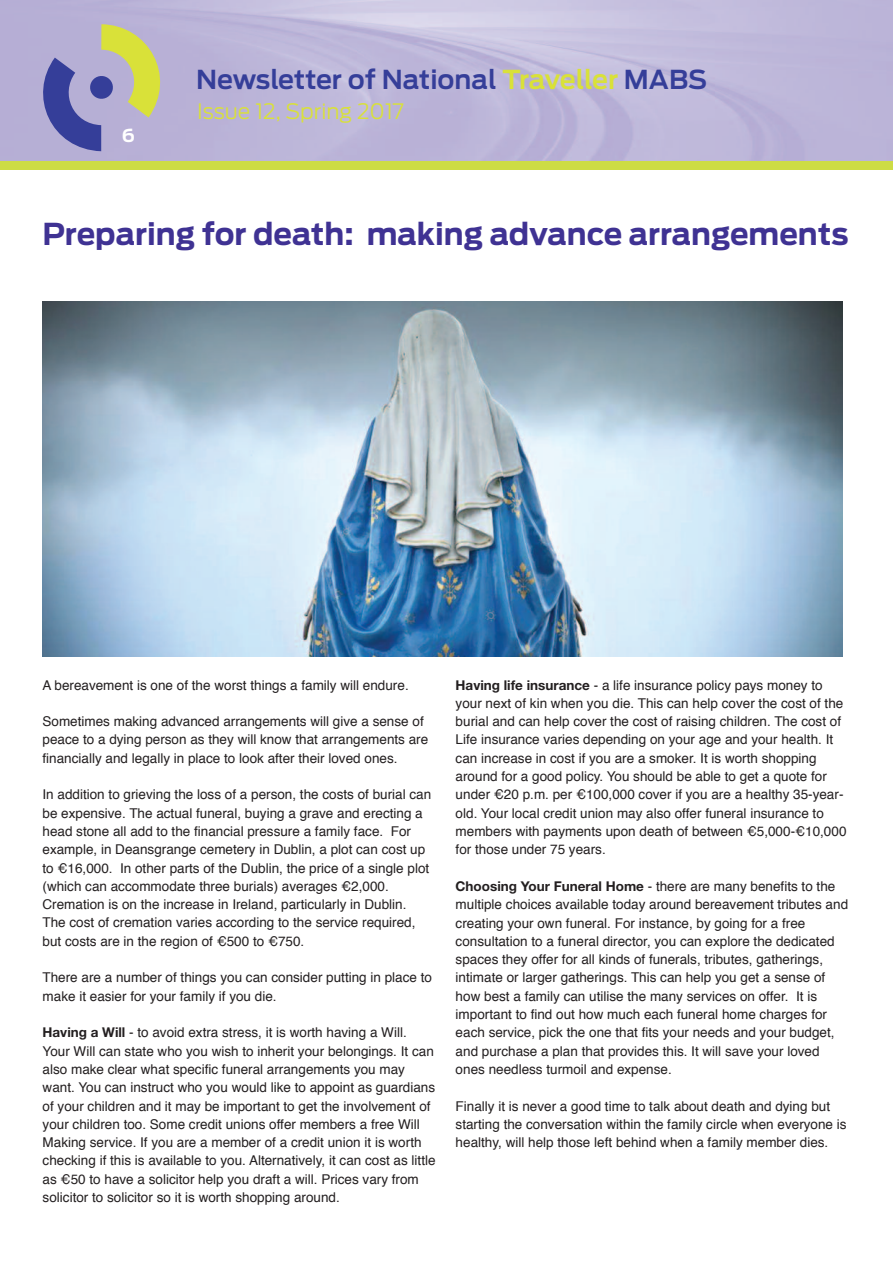
<style>
.page{position:relative;width:893px;height:1263px;background:#fff}
.page>*{position:absolute;margin:0;border:0;box-sizing:border-box;transform-origin:0 0}
.t1{font:700 30px "Ford Antenna";color:#3f3293}
.t2{font:600 25.95px "Ford Antenna";color:#353e99}
.t3{font:300 21.15px "Ford Antenna";color:#d9e139}
.t4{font:700 18px "Ford Antenna";color:#fff}
.t5{font:13.5px/18.3px "Helvetica";color:#231f20}
.s1{color:#d9e139}
.s2{font-family:"Helvetica Neue";font-weight:700}
</style>
<div class="page">
<img style="left:0;top:0;width:893px;height:162px">
<svg style="left:43px;top:24px;width:135px;height:127px;background:#a5a3b3"></svg>
<div style="left:0;top:162px;width:893px;height:8px;background:#cddc44"></div>
<img style="left:43px;top:302px;width:800px;height:355px">
<h3 class="t4" style="left:122px;top:129px;width:15px">6</h3>
<h2 class="t2" style="left:196px;top:69px;width:513px">Newsletter of National <span class="s1">Traveller</span> MABS</h2>
<h3 class="t3" style="left:197px;top:104px;width:208px">Issue 12, Spring 2017</h3>
<h1 class="t1" style="left:43px;top:223px;width:808px">Preparing for death: making advance arrangements</h1>
<p class="t5" style="left:43px;top:677px;width:368px">A bereavement is one of the worst things a family will endure.</p>
<p class="t5" style="left:43px;top:713px;width:387px">Sometimes making advanced arrangements will give a sense of peace to a dying person as they will know that arrangements are financially and legally in place to look after their loved ones.</p>
<p class="t5" style="left:43px;top:786px;width:390px">In addition to grieving the loss of a person, the costs of burial can be expensive. The actual funeral, buying a grave and erecting a head stone all add to the financial pressure a family face. For example, in Deansgrange cemetery in Dublin, a plot can cost up to €16,000. In other parts of the Dublin, the price of a single plot (which can accommodate three burials) averages €2,000.<br>Cremation is on the increase in Ireland, particularly in Dublin.<br>The cost of cremation varies according to the service required, but costs are in the region of €500 to €750.</p>
<p class="t5" style="left:43px;top:969px;width:391px">There are a number of things you can consider putting in place to make it easier for your family if you die.</p>
<p class="t5" style="left:43px;top:1024px;width:395px"><span class="s2">Having a Will</span> - to avoid extra stress, it is worth having a Will.<br>Your Will can state who you wish to inherit your belongings. It can also make clear what specific funeral arrangements you may want. You can instruct who you would like to appoint as guardians of your children and it may be important to get the involvement of your children too. Some credit unions offer members a free Will Making service. If you are a member of a credit union it is worth checking if this is available to you. Alternatively, it can cost as little as €50 to have a solicitor help you draft a will. Prices vary from solicitor to solicitor so it is worth shopping around.</p>
<p class="t5" style="left:456px;top:677px;width:392px"><span class="s2">Having life insurance</span> - a life insurance policy pays money to your next of kin when you die. This can help cover the cost of the burial and can help cover the cost of raising children. The cost of Life insurance varies depending on your age and your health. It can increase in cost if you are a smoker. It is worth shopping around for a good policy. You should be able to get a quote for under €20 p.m. per €100,000 cover if you are a healthy 35-year&shy;old. Your local credit union may also offer funeral insurance to members with payments upon death of between €5,000-€10,000 for those under 75 years.</p>
<p class="t5" style="left:456px;top:878px;width:394px"><span class="s2">Choosing Your Funeral Home</span> - there are many benefits to the multiple choices available today around bereavement tributes and creating your own funeral. For instance, by going for a free consultation to a funeral director, you can explore the dedicated spaces they offer for all kinds of funerals, tributes, gatherings, intimate or larger gatherings. This can help you get a sense of how best a family can utilise the many services on offer. It is important to find out how much each funeral home charges for each service, pick the one that fits your needs and your budget, and purchase a plan that provides this. It will save your loved ones needless turmoil and expense.</p>
<p class="t5" style="left:456px;top:1098px;width:392px">Finally it is never a good time to talk about death and dying but starting the conversation within the family circle when everyone is healthy, will help those left behind when a family member dies.</p>
</div>
